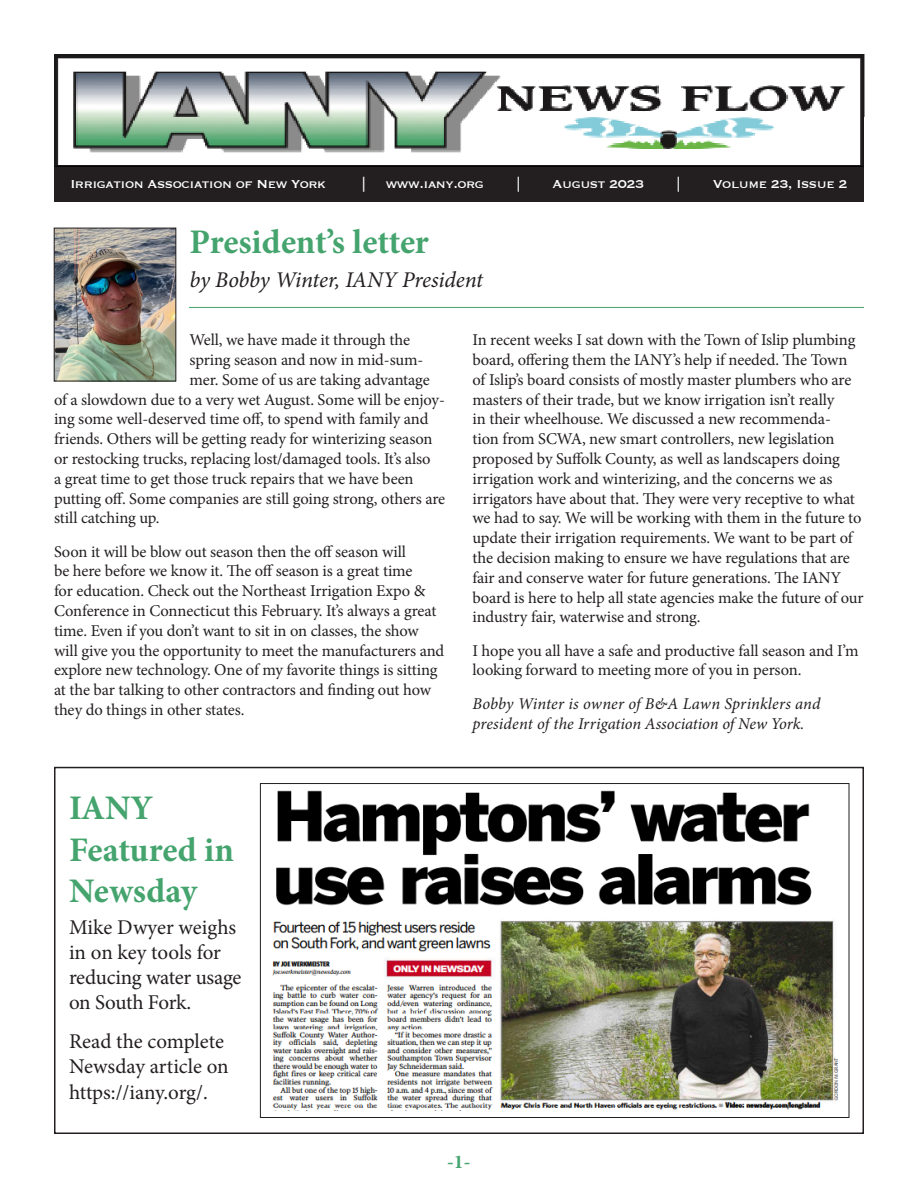
<style>
.page{position:relative;width:918px;height:1188px;background:#fff}
.page>*{position:absolute;margin:0;border:0;box-sizing:border-box;transform-origin:0 0}
.t1{font:700 34.5px/41.4px "Minion Pro";letter-spacing:-.005em;color:#45a46e}
.t2{font:italic 22.5px "Minion Pro";letter-spacing:-.01em;color:#231f20}
.t3{font:21px/25.2px "Minion Pro";letter-spacing:-.01em;color:#231f20}
.t4{font:700 19.5px "Minion Pro";color:#45a46e}
.t5{font:16.5px/19.8px "Minion Pro";letter-spacing:-.01em;color:#231f20}
.t6{font:italic 16.5px/19.8px "Minion Pro";color:#231f20}
.t7{font:15px "Copperplate";letter-spacing:-.03em;color:#fff}
</style>
<div class="page">
<img style="left:54px;top:54px;width:811px;height:113px">
<div style="left:54px;top:167px;width:810px;height:34px;background:#231f20"></div>
<img style="left:56px;top:230px;width:118px;height:149px">
<div style="left:54px;top:228px;width:122px;height:153px;border:1px solid #231f20"></div>
<hr style="left:189px;top:307px;width:675px;height:1px;background:#45a46e">
<div style="left:864px;top:118px;width:48px;height:98px;background:#fff"></div>
<div style="left:54px;top:767px;width:810px;height:367px;border:2px solid #231f20"></div>
<img style="left:272px;top:790px;width:566px;height:321px">
<p class="t7" style="left:70px;top:174px;width:257px">Irrigation Association of New York</p>
<p class="t7" style="left:362px;top:174px;width:5px">|</p>
<p class="t7" style="left:386px;top:174px;width:100px">www.iany.org</p>
<p class="t7" style="left:517px;top:174px;width:5px">|</p>
<p class="t7" style="left:553px;top:174px;width:93px">August 2023</p>
<p class="t7" style="left:677px;top:174px;width:5px">|</p>
<p class="t7" style="left:713px;top:174px;width:136px">Volume 23, Issue 2</p>
<p class="t1" style="left:190px;top:221px;width:241px">President’s letter</p>
<p class="t2" style="left:190px;top:264px;width:295px">by Bobby Winter, IANY President</p>
<p class="t5" style="left:190px;top:330px;width:222px">Well, we have made it through the</p>
<p class="t5" style="left:190px;top:350px;width:235px">spring season and now in mid-sum-</p>
<p class="t5" style="left:190px;top:370px;width:242px">mer. Some of us are taking advantage</p>
<p class="t5" style="left:54px;top:389px;width:392px">of a slowdown due to a very wet August. Some will be enjoy-</p>
<p class="t5" style="left:54px;top:409px;width:376px">ing some well-deserved time off, to spend with family and</p>
<p class="t5" style="left:54px;top:429px;width:380px">friends. Others will be getting ready for winterizing season</p>
<p class="t5" style="left:54px;top:449px;width:378px">or restocking trucks, replacing lost/damaged tools. It’s also</p>
<p class="t5" style="left:54px;top:469px;width:361px">a great time to get those truck repairs that we have been</p>
<p class="t5" style="left:54px;top:488px;width:393px">putting off. Some companies are still going strong, others are</p>
<p class="t5" style="left:54px;top:508px;width:107px">still catching up.</p>
<p class="t5" style="left:54px;top:542px;width:392px">Soon it will be blow out season then the off season will<br>be here before we know it. The off season is a great time<br>for education. Check out the Northeast Irrigation Expo &amp; Conference in Connecticut this February. It’s always a great time. Even if you don’t want to sit in on classes, the show will give you the opportunity to meet the manufacturers and explore new technology. One of my favorite things is sitting at the bar talking to other contractors and finding out how they do things in other states.</p>
<p class="t1" style="left:69px;top:787px;width:166px">IANY<br>Featured in<br>Newsday</p>
<p class="t3" style="left:69px;top:915px;width:174px">Mike Dwyer weighs in on key tools for reducing water usage on South Fork.</p>
<p class="t3" style="left:69px;top:1029px;width:161px">Read the complete<br>Newsday article on https://iany.org/.</p>
<p class="t5" style="left:472px;top:330px;width:393px">In recent weeks I sat down with the Town of Islip plumbing board, offering them the IANY’s help if needed. The Town of Islip’s board consists of mostly master plumbers who are masters of their trade, but we know irrigation isn’t really<br>in their wheelhouse. We discussed a new recommenda-<br>tion from SCWA, new smart controllers, new legislation proposed by Suffolk County, as well as landscapers doing irrigation work and winterizing, and the concerns we as irrigators have about that. They were very receptive to what we had to say. We will be working with them in the future to update their irrigation requirements. We want to be part of the decision making to ensure we have regulations that are fair and conserve water for future generations. The IANY board is here to help all state agencies make the future of our industry fair, waterwise and strong.</p>
<p class="t5" style="left:472px;top:641px;width:388px">I hope you all have a safe and productive fall season and I’m looking forward to meeting more of you in person.</p>
<p class="t6" style="left:472px;top:694px;width:350px">Bobby Winter is owner of B&amp;A Lawn Sprinklers and president of the Irrigation Association of New York.</p>
<p class="t4" style="left:447px;top:1148px;width:25px">-1-</p>
</div>
